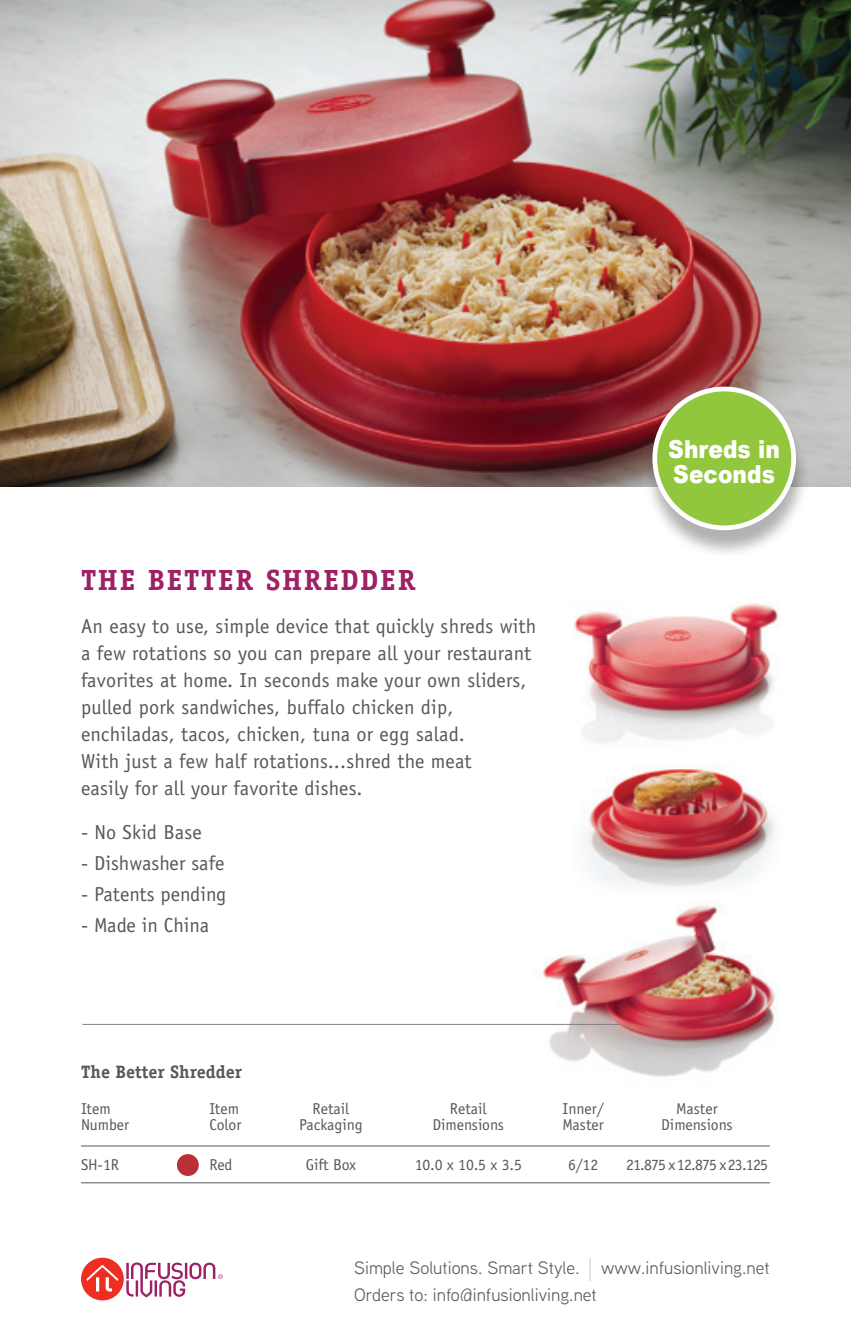
<style>
.page{position:relative;width:851px;height:1337px;background:#fff}
.page>*{position:absolute;margin:0;border:0;box-sizing:border-box;transform-origin:0 0}
.t1{font:700 29.25px "Officina Serif";letter-spacing:.06em;color:#9e2065}
.t2{font:900 24.75px/24.8px "Arial";color:#fff;scale:.88 1}
.t3{font:20.25px/27px "Officina Sans";letter-spacing:.01em;color:#57585a}
.t4{font:18px/27px "Aaux Next";color:#57585a}
.t5{font:700 18px "Officina Serif";color:#57585a}
.t6{font:15.75px "Officina Sans";color:#57585a}
.t7{font:15.75px "Officina Sans";letter-spacing:-.05em;color:#57585a}
.s1{font-size:27px}
</style>
<div class="page">
<div style="left:81px;top:1257px;width:43px;height:43px;background:#ee2e22;border-radius:50%"></div>
<svg style="left:86px;top:1264px;width:32px;height:27px"></svg>
<svg style="left:126px;top:1262px;width:97px;height:35px"></svg>
<img style="left:532px;top:905px;width:245px;height:172px">
<img style="left:584px;top:768px;width:192px;height:119px">
<img style="left:574px;top:602px;width:204px;height:142px">
<img style="left:0;top:0;width:850px;height:486px">
<div style="left:177px;top:1154px;width:22px;height:22px;background:#b93037;border-radius:50%"></div>
<div style="left:643px;top:391px;width:167px;height:167px;background:#231f20;opacity:.35"></div>
<div style="left:654px;top:389px;width:139px;height:139px;background:#92c73d;border-radius:50%"></div>
<div style="left:652px;top:386px;width:144px;height:144px;border:5px solid #fff;border-radius:50%"></div>
<hr style="left:82px;top:1024px;width:538px;height:1px;background:#808285">
<hr style="left:81px;top:1145px;width:689px;height:1px;background:#57585a">
<hr style="left:81px;top:1182px;width:689px;height:1px;background:#57585a">
<h1 class="t1" style="left:81px;top:562px;width:336px">THE BETTER SHREDDER</h1>
<p class="t3" style="left:81px;top:613px;width:457px">An easy to use, simple device that quickly shreds with a few rotations so you can prepare all your restaurant favorites at home. In seconds make your own sliders, pulled pork sandwiches, buffalo chicken dip, enchiladas, tacos, chicken, tuna or egg salad.<br>With just a few half rotations...shred the meat<br>easily for all your favorite dishes.</p>
<p class="t3" style="left:81px;top:818px;width:122px">- No Skid Base</p>
<p class="t3" style="left:81px;top:849px;width:145px">- Dishwasher safe</p>
<p class="t3" style="left:81px;top:880px;width:147px">- Patents pending</p>
<p class="t3" style="left:81px;top:911px;width:129px">- Made in China</p>
<p class="t2" style="left:668px;top:436px;width:128px">Shreds in<br>Seconds</p>
<p class="t5" style="left:81px;top:1060px;width:163px">The Better Shredder</p>
<p class="t6" style="left:81px;top:1099px;width:31px">Item</p>
<p class="t6" style="left:209px;top:1099px;width:31px">Item</p>
<p class="t6" style="left:312px;top:1099px;width:38px">Retail</p>
<p class="t6" style="left:450px;top:1099px;width:38px">Retail</p>
<p class="t6" style="left:562px;top:1099px;width:43px">Inner/</p>
<p class="t6" style="left:676px;top:1099px;width:43px">Master</p>
<p class="t6" style="left:81px;top:1115px;width:50px">Number</p>
<p class="t6" style="left:209px;top:1115px;width:34px">Color</p>
<p class="t6" style="left:299px;top:1115px;width:65px">Packaging</p>
<p class="t6" style="left:432px;top:1115px;width:73px">Dimensions</p>
<p class="t6" style="left:562px;top:1115px;width:43px">Master</p>
<p class="t6" style="left:661px;top:1115px;width:73px">Dimensions</p>
<p class="t6" style="left:81px;top:1155px;width:39px">SH-1R</p>
<p class="t6" style="left:209px;top:1155px;width:25px">Red</p>
<p class="t6" style="left:306px;top:1155px;width:52px">Gift Box</p>
<p class="t6" style="left:415px;top:1155px;width:109px">10.0 x 10.5 x 3.5</p>
<p class="t6" style="left:568px;top:1155px;width:32px">6/12</p>
<p class="t7" style="left:626px;top:1155px;width:143px">21.875 x 12.875 x 23.125</p>
<p class="t4" style="left:354px;top:1253px;width:417px">Simple Solutions. Smart Style. <span class="s1">|</span> www.infusionliving.net<br>Orders to: info@infusionliving.net</p>
</div>
